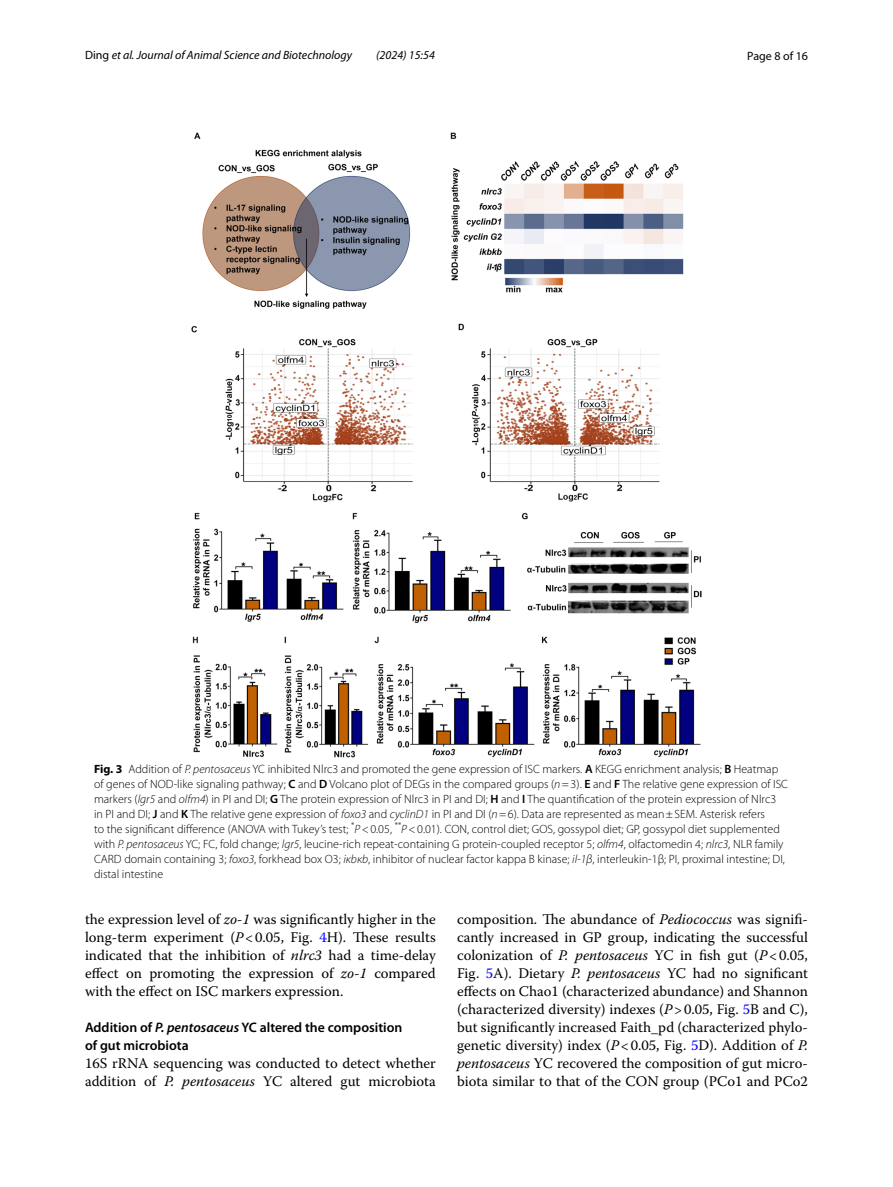
<style>
.page{position:relative;width:893px;height:1187px;background:#fff}
.page>*{position:absolute;margin:0;border:0;box-sizing:border-box;transform-origin:0 0}
.t1{font:14.7px/18px "Warnock Pro";color:#000;text-align:justify}
.t2{font:600 13.8px/18px "Myriad Pro";color:#000}
.t3{font:300 12px/15px "Myriad Pro";color:#000}
.t4{font:italic 12px "Myriad Pro";color:#000}
.t5{font:12px "Myriad Pro";color:#000}
.s1{font-style:normal}
.s2{font-weight:700}
.s3{font-style:italic}
.s4{font-weight:600}
.s5{color:#00f}
</style>
<div class="page">
<img style="left:191px;top:133px;width:511px;height:624px">
<p class="t4" style="left:85px;top:48px;width:269px"><span class="s1">Ding</span> et al. Journal of Animal Science and Biotechnology</p>
<p class="t4" style="left:376px;top:48px;width:60px">(2024) 15:54</p>
<p class="t5" style="left:747px;top:48px;width:62px">Page 8 of 16</p>
<p class="t3" style="left:94px;top:761px;width:696px"><span class="s2">Fig. 3</span> Addition of <span class="s3">P. pentosaceus</span> YC inhibited Nlrc3 and promoted the gene expression of ISC markers. <span class="s4">A</span> KEGG enrichment analysis; <span class="s4">B</span> Heatmap of genes of NOD-like signaling pathway; <span class="s4">C</span> and <span class="s4">D</span> Volcano plot of DEGs in the compared groups (<span class="s3">n</span>=3). <span class="s4">E</span> and <span class="s4">F</span> The relative gene expression of ISC markers (<span class="s3">lgr5</span> and <span class="s3">olfm4</span>) in PI and DI; <span class="s4">G</span> The protein expression of Nlrc3 in PI and DI; <span class="s4">H</span> and <span class="s4">I</span> The quantification of the protein expression of Nlrc3 in PI and DI; <span class="s4">J</span> and <span class="s4">K</span> The relative gene expression of <span class="s3">foxo3</span> and <span class="s3">cyclinD1</span> in PI and DI (<span class="s3">n</span>=6). Data are represented as mean±SEM. Asterisk refers<br>to the significant difference (ANOVA with Tukey’s test; <sup>*</sup><span class="s3">P</span>&lt;0.05, <sup>**</sup><span class="s3">P</span>&lt;0.01). CON, control diet; GOS, gossypol diet; GP, gossypol diet supplemented with <span class="s3">P. pentosaceus</span> YC; FC, fold change; <span class="s3">lgr5</span>, leucine-rich repeat-containing G protein-coupled receptor 5; <span class="s3">olfm4</span>, olfactomedin 4; <span class="s3">nlrc3</span>, NLR family CARD domain containing 3; <span class="s3">foxo3</span>, forkhead box O3; <span class="s3">iκbκb</span>, inhibitor of nuclear factor kappa B kinase; <span class="s3">il-1β</span>, interleukin-1β; PI, proximal intestine; DI, distal intestine</p>
<p class="t1" style="left:85px;top:909px;width:352px">the expression level of <span class="s3">zo-1</span> was significantly higher in the long-term experiment (<span class="s3">P</span>&lt;0.05, Fig. <span class="s5">4</span>H). These results indicated that the inhibition of <span class="s3">nlrc3</span> had a time-delay effect on promoting the expression of <span class="s3">zo-1</span> compared with the effect on ISC markers expression.</p>
<p class="t2" style="left:85px;top:1017px;width:319px">Addition of <span class="s3">P. pentosaceus</span> YC altered the composition of gut microbiota</p>
<p class="t1" style="left:85px;top:1053px;width:352px">16S rRNA sequencing was conducted to detect whether addition of <span class="s3">P. pentosaceus</span> YC altered gut microbiota</p>
<p class="t1" style="left:457px;top:909px;width:352px">composition. The abundance of <span class="s3">Pediococcus</span> was signifi&shy;cantly increased in GP group, indicating the successful colonization of <span class="s3">P. pentosaceus</span> YC in fish gut (<span class="s3">P</span>&lt;0.05, Fig. <span class="s5">5</span>A). Dietary <span class="s3">P. pentosaceus</span> YC had no significant effects on Chao1 (characterized abundance) and Shannon (characterized diversity) indexes (<span class="s3">P</span>&gt;0.05, Fig. <span class="s5">5</span>B and C), but significantly increased Faith_pd (characterized phylo&shy;genetic diversity) index (<span class="s3">P</span>&lt;0.05, Fig. <span class="s5">5</span>D). Addition of <span class="s3">P. pentosaceus</span> YC recovered the composition of gut micro&shy;biota similar to that of the CON group (PCo1 and PCo2</p>
</div>
